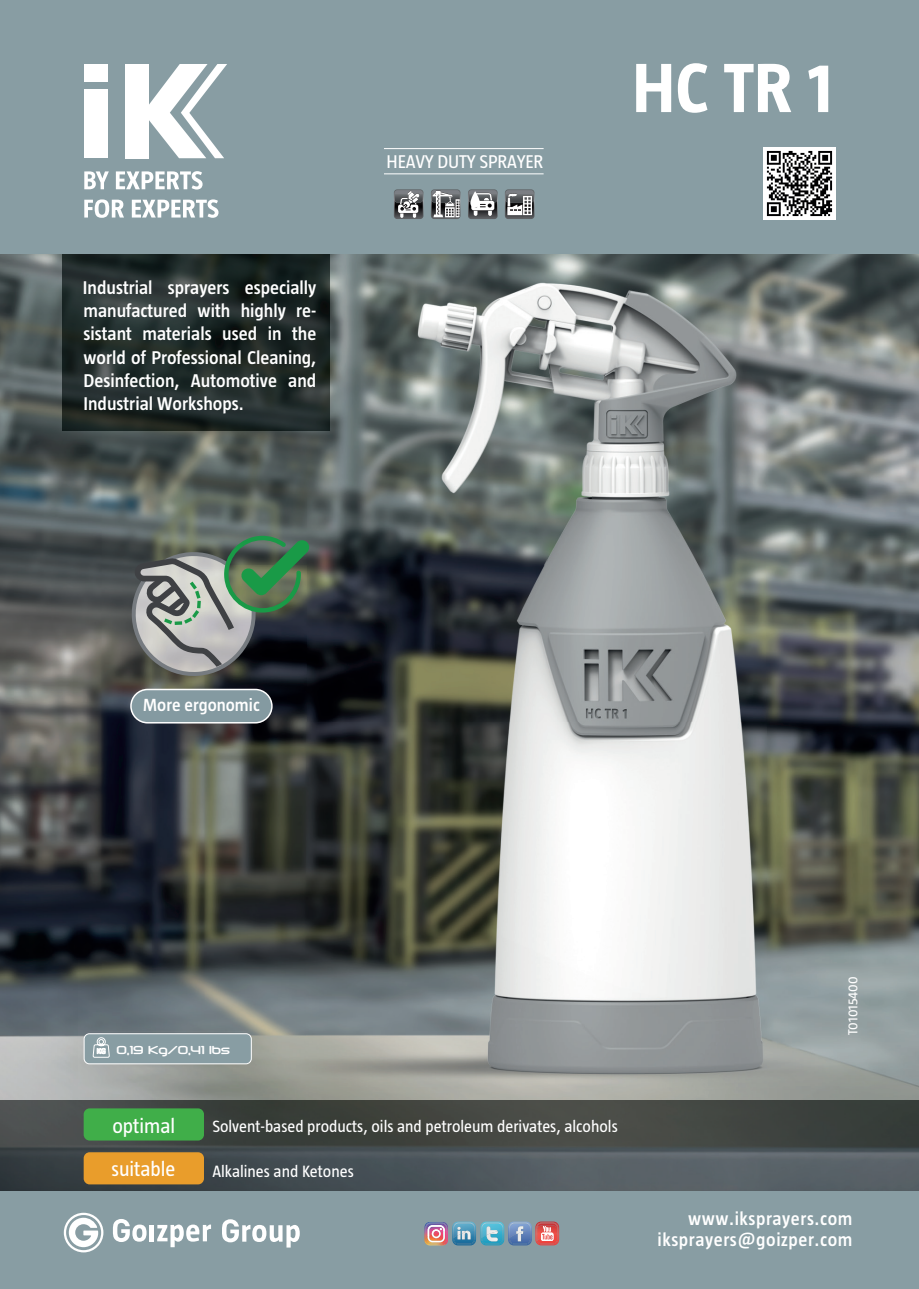
<style>
.page{position:relative;width:919px;height:1289px;background:#fff}
.page>*{position:absolute;margin:0;border:0;box-sizing:border-box;transform-origin:0 0}
.t1{font:700 71.4px "Taz";color:#fff}
.t2{font:21px "Taz";color:#fff}
.t3{font:600 18.9px/23.1px "Taz";color:#fff;text-align:justify}
.t4{font:600 18.9px/21px "Taz";letter-spacing:.03em;color:#fff;text-align:right}
.t5{font:18.9px "Taz";letter-spacing:-.01em;color:#fff}
.t6{font:600 18px "Taz";color:#fff}
.t7{font:16.8px "Taz";color:#fff}
.t8{font:13.5px "Taz";color:#fff}
.t9{font:700 11.7px "Downlink";color:#fff}
</style>
<div class="page">
<img style="left:0;top:253px;width:102px;height:847px">
<img style="left:307px;top:253px;width:611px;height:847px">
<img style="left:102px;top:431px;width:205px;height:134px">
<img style="left:102px;top:565px;width:50px;height:535px">
<img style="left:204px;top:680px;width:103px;height:420px">
<img style="left:152px;top:680px;width:52px;height:420px">
<img style="left:62px;top:253px;width:267px;height:178px">
<img style="left:0;top:1100px;width:918px;height:91px">
<div style="left:84px;top:1152px;width:120px;height:32px;background:#e99d2b;border-radius:6px"></div>
<div style="left:84px;top:1108px;width:120px;height:32px;background:#40ae49;border-radius:6px"></div>
<div style="left:84px;top:1033px;width:167px;height:30px;background:#889da3;border-radius:5px"></div>
<div style="left:84px;top:1033px;width:168px;height:31px;border:1px solid #fff;border-radius:5px"></div>
<svg style="left:93px;top:1037px;width:17px;height:21px"></svg>
<div style="left:0;top:0;width:918px;height:253px;background:#889da3"></div>
<div style="left:0;top:1191px;width:918px;height:97px;background:#889da3"></div>
<svg style="left:64px;top:1212px;width:39px;height:40px"></svg>
<div style="left:149px;top:1224px;width:5px;height:17px;background:#fff"></div>
<svg style="left:157px;top:1224px;width:54px;height:23px"></svg>
<svg style="left:113px;top:1219px;width:33px;height:22px"></svg>
<svg style="left:222px;top:1219px;width:78px;height:28px"></svg>
<img style="left:424px;top:1221px;width:135px;height:24px">
<img style="left:425px;top:1230px;width:22px;height:14px">
<svg style="left:84px;top:171px;width:25px;height:18px"></svg>
<svg style="left:116px;top:171px;width:86px;height:18px"></svg>
<svg style="left:84px;top:199px;width:40px;height:19px"></svg>
<svg style="left:132px;top:199px;width:86px;height:19px"></svg>
<div style="left:84px;top:64px;width:23px;height:18px;background:#fff"></div>
<div style="left:84px;top:90px;width:23px;height:68px;background:#fff"></div>
<div style="left:125px;top:64px;width:24px;height:94px;background:#fff"></div>
<svg style="left:149px;top:64px;width:78px;height:94px"></svg>
<hr style="left:384px;top:148px;width:159px;height:1px;background:#fff">
<hr style="left:384px;top:173px;width:159px;height:1px;background:#fff">
<svg style="left:394px;top:189px;width:29px;height:30px"></svg>
<svg style="left:468px;top:189px;width:29px;height:30px"></svg>
<svg style="left:470px;top:191px;width:10px;height:17px"></svg>
<svg style="left:505px;top:189px;width:29px;height:30px"></svg>
<svg style="left:431px;top:189px;width:29px;height:30px"></svg>
<img style="left:763px;top:148px;width:72px;height:71px">
<div style="left:131px;top:689px;width:141px;height:33px;background:#849aa1;border-radius:17px"></div>
<div style="left:130px;top:688px;width:142px;height:35px;border:2px solid #fff;border-radius:17px"></div>
<svg style="left:128px;top:535px;width:182px;height:145px;background:#69776d"></svg>
<p class="t3" style="left:83px;top:276px;width:235px">Industrial sprayers especially manufactured with highly re&shy;sistant materials used in the world of Professional Cleaning, Desinfection, Automotive and Industrial Workshops.</p>
<p class="t5" style="left:386px;top:151px;width:158px">HEAVY DUTY SPRAYER</p>
<h1 class="t1" style="left:632px;top:48px;width:202px">HC TR 1</h1>
<p class="t6" style="left:143px;top:695px;width:118px">More ergonomic</p>
<p class="t9" style="left:117px;top:1041px;width:115px">0,19 Kg/0,41 lbs</p>
<p class="t2" style="left:112px;top:1113px;width:64px">optimal</p>
<p class="t2" style="left:111px;top:1157px;width:66px">suitable</p>
<p class="t7" style="left:212px;top:1116px;width:407px">Solvent-based products, oils and petroleum derivates, alcohols</p>
<p class="t7" style="left:212px;top:1161px;width:143px">Alkalines and Ketones</p>
<p class="t8" style="left:845px;top:1035px;width:60px;rotate:-90deg">T01015400</p>
<p class="t4" style="left:657px;top:1207px;width:196px">www.iksprayers.com iksprayers@goizper.com</p>
</div>
